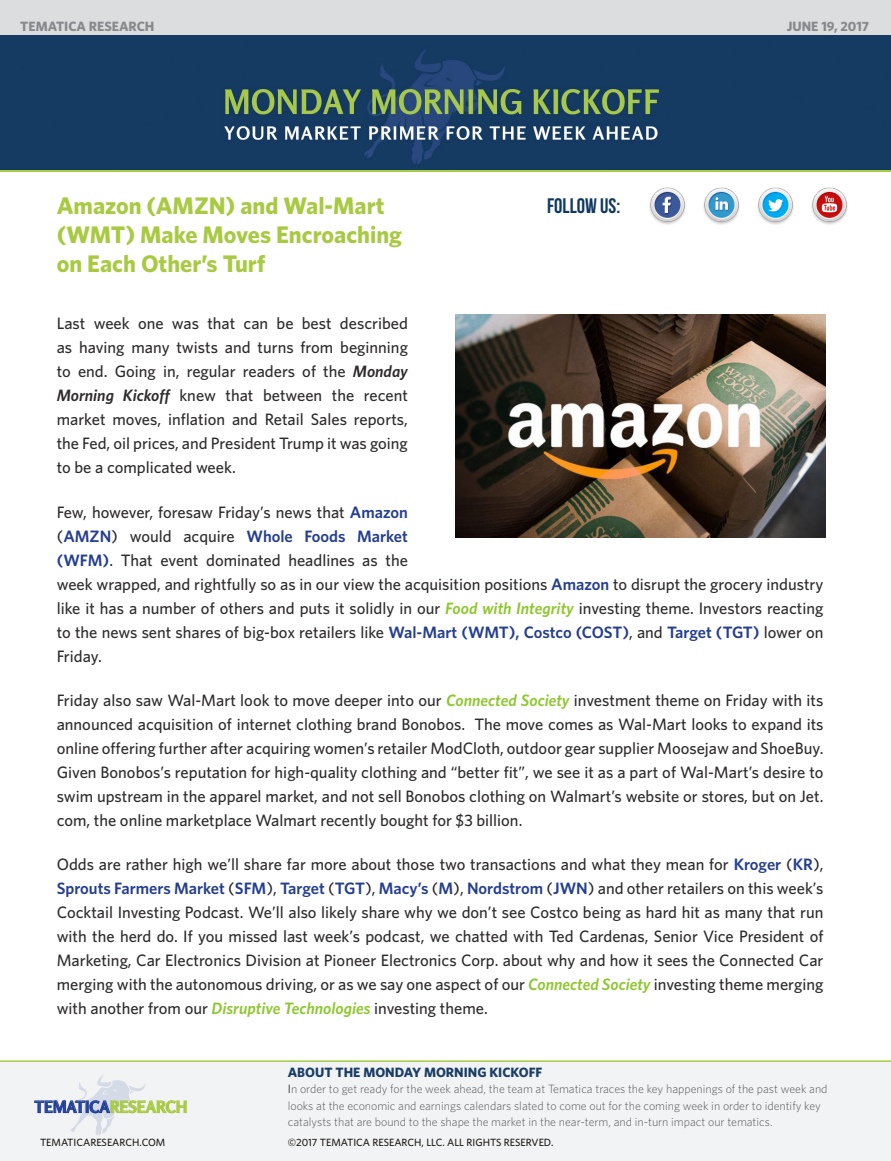
<style>
.page{position:relative;width:891px;height:1161px;background:#fff}
.page>*{position:absolute;margin:0;border:0;box-sizing:border-box;transform-origin:0 0}
.Section_Headline{font:700 24px/28.8px "Whitney";color:#a8ca42}
.Signals_-_Theme{font:21px "Bebas Neue";color:#103961}
.Main_Body_Text{font:500 16.5px/24px "Whitney";color:#2e2b2c;text-align:justify}
.t1{font:700 15.9px "Rosario";letter-spacing:.01em;color:#224099}
.t2{font:700 13.5px "Whitney";color:#193e65}
.t3{font:700 13.5px "Whitney";color:#87898c}
.t4{font:300 12px/16.5px "Whitney";color:#57585a}
.t5{font:500 10.5px "Whitney";color:#201b18}
.s1{font-weight:600;font-style:italic}
.s2{font-weight:600;color:#253f8e}
.s3{font-weight:600;font-style:italic;color:#8ec730}
.s4{color:#a8ca43}
.s5{font-weight:500}
</style>
<div class="page">
<div style="left:0;top:0;width:891px;height:37px;background:#dcdddf"></div>
<div style="left:0;top:1060px;width:891px;height:101px;background:#f2f3f4"></div>
<svg style="left:35px;top:1074px;width:151px;height:62px"></svg>
<img style="left:0;top:36px;width:891px;height:134px">
<hr style="left:0;top:170px;width:891px;height:2px;background:#a8ca47">
<img style="left:649px;top:187px;width:37px;height:38px">
<img style="left:703px;top:187px;width:37px;height:38px">
<img style="left:757px;top:187px;width:37px;height:38px">
<img style="left:811px;top:187px;width:37px;height:38px">
<img style="left:455px;top:315px;width:371px;height:222px">
<p class="t3" style="left:20px;top:17px;width:136px">TEMATICA RESEARCH</p>
<p class="t3" style="left:787px;top:17px;width:84px">JUNE 19, 2017</p>
<p class="Section_Headline" style="left:57px;top:191px;width:347px">Amazon (AMZN) and Wal-Mart (WMT) Make Moves Encroaching on Each Other’s Turf</p>
<p class="Signals_-_Theme" style="left:547px;top:194px;width:75px">FOLLOW US:</p>
<p class="Main_Body_Text" style="left:57px;top:312px;width:353px">Last week one was that can be best described as having many twists and turns from beginning to end. Going in, regular readers of the <span class="s1">Monday Morning Kickoff</span> knew that between the recent market moves, inflation and Retail Sales reports, the Fed, oil prices, and President Trump it was going to be a complicated week.</p>
<p class="Main_Body_Text" style="left:57px;top:500px;width:768px;text-align:left">Few, however, foresaw Friday’s news that <span class="s2">Amazon<br></span>(<span class="s2">AMZN</span>) would acquire <span class="s2">Whole Foods Market<br>(WFM)</span>. That event dominated headlines as the<br>week wrapped, and rightfully so as in our view the acquisition positions <span class="s2">Amazon</span> to disrupt the grocery industry like it has a number of others and puts it solidly in our <span class="s3">Food with Integrity</span> investing theme. Investors reacting to the news sent shares of big-box retailers like <span class="s2">Wal-Mart (WMT), Costco (COST)</span>, and <span class="s2">Target (TGT)</span> lower on Friday.</p>
<p class="Main_Body_Text" style="left:57px;top:688px;width:768px">Friday also saw Wal-Mart look to move deeper into our <span class="s3">Connected Society</span> investment theme on Friday with its announced acquisition of internet clothing brand Bonobos. The move comes as Wal-Mart looks to expand its online offering further after acquiring women’s retailer ModCloth, outdoor gear supplier Moosejaw and ShoeBuy.<br>Given Bonobos’s reputation for high-quality clothing and “better fit”, we see it as a part of Wal-Mart’s desire to swim upstream in the apparel market, and not sell Bonobos clothing on Walmart’s website or stores, but on Jet. com, the online marketplace Walmart recently bought for $3 billion.</p>
<p class="Main_Body_Text" style="left:57px;top:852px;width:768px">Odds are rather high we’ll share far more about those two transactions and what they mean for <span class="s2">Kroger</span> (<span class="s2">KR</span>), <span class="s2">Sprouts Farmers Market</span> (<span class="s2">SFM</span>), <span class="s2">Target</span> (<span class="s2">TGT</span>), <span class="s2">Macy’s</span> (<span class="s2">M</span>), <span class="s2">Nordstrom</span> (<span class="s2">JWN</span>) and other retailers on this week’s Cocktail Investing Podcast. We’ll also likely share why we don’t see Costco being as hard hit as many that run with the herd do. If you missed last week’s podcast, we chatted with Ted Cardenas, Senior Vice President of Marketing, Car Electronics Division at Pioneer Electronics Corp. about why and how it sees the Connected Car merging with the autonomous driving, or as we say one aspect of our <span class="s3">Connected Society</span> investing theme merging with another from our <span class="s3">Disruptive Technologies</span> investing theme.</p>
<p class="t1" style="left:35px;top:1097px;width:154px">TEMATICA<span class="s4">RESEARCH</span></p>
<p class="t2" style="left:288px;top:1063px;width:256px">ABOUT THE MONDAY MORNING KICKOFF</p>
<p class="t4" style="left:288px;top:1081px;width:541px"><span class="s5">I</span>n order to get ready for the week ahead, the team at Tematica traces the key happenings of the past week and looks at the economic and earnings calendars slated to come out for the coming week in order to identify key catalysts that are bound to the shape the market in the near-term, and in-turn impact our tematics.</p>
<p class="t5" style="left:40px;top:1136px;width:127px">TEMATICARESEARCH.COM</p>
<p class="t5" style="left:288px;top:1136px;width:267px">©2017 TEMATICA RESEARCH, LLC. ALL RIGHTS RESERVED.</p>
</div>
